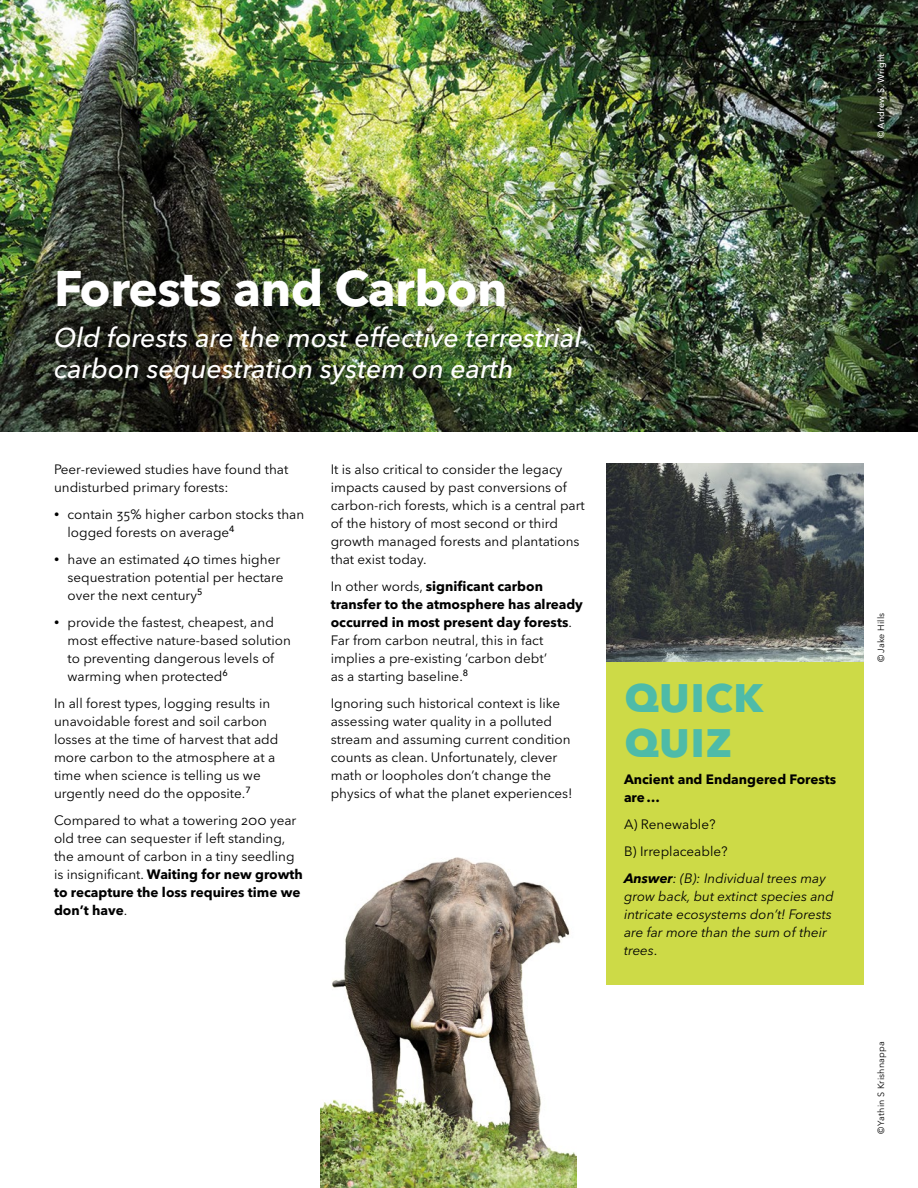
<style>
.page{position:relative;width:918px;height:1188px;background:#fff}
.page>*{position:absolute;margin:0;border:0;box-sizing:border-box;transform-origin:0 0}
.t1{font:700 49.5px "Avenir Next LT Pro";letter-spacing:-.01em;color:#fff}
.t2{font:700 49.5px/45px "Avenir Next LT Pro";letter-spacing:-.01em;color:#4ebba8}
.t3{font:italic 500 27px/31.5px "Avenir Next LT Pro";color:#fff}
.t4{font:13.5px/18px "Avenir Next LT Pro";color:#000}
.t5{font:italic 13.5px/18px "Avenir Next LT Pro";color:#000}
.t6{font:700 13.5px/18px "Avenir Next LT Pro";color:#000}
.t7{font:9px "Avenir Next LT Pro";letter-spacing:.02em;color:#000}
.t8{font:500 9px "Avenir Next LT Pro";letter-spacing:.02em;color:#fff}
.s1{font-size:10.5px}
.s2{font-weight:700}
.s3{font-weight:700;font-style:italic}
.s4{font-style:italic}
.s5{font-style:normal}
</style>
<div class="page">
<img style="left:320px;top:857px;width:256px;height:331px">
<img style="left:0;top:0;width:918px;height:432px">
<div style="left:606px;top:662px;width:258px;height:324px;background:#cdda47"></div>
<img style="left:606px;top:464px;width:258px;height:198px">
<p class="t8" style="left:876px;top:138px;width:85px;rotate:-90deg">© Andrew S. Wright</p>
<h1 class="t1" style="left:54px;top:258px;width:455px">Forests and Carbon</h1>
<h2 class="t3" style="left:54px;top:321px;width:529px">Old forests are the most effective terrestrial carbon sequestration system on earth</h2>
<p class="t4" style="left:54px;top:460px;width:236px">Peer-reviewed studies have found that undisturbed primary forests:</p>
<p class="t4" style="left:67px;top:505px;width:238px;text-indent:-13px"><span class="s1">•</span> contain 35% higher carbon stocks than logged forests on average<sup>4</sup></p>
<p class="t4" style="left:67px;top:550px;width:218px;text-indent:-13px"><span class="s1">•</span> have an estimated 40 times higher sequestration potential per hectare over the next century<sup>5</sup></p>
<p class="t4" style="left:67px;top:613px;width:225px;text-indent:-13px"><span class="s1">•</span> provide the fastest, cheapest, and most effective nature-based solution to preventing dangerous levels of warming when protected<sup>6</sup></p>
<p class="t4" style="left:54px;top:694px;width:226px">In all forest types, logging results in unavoidable forest and soil carbon losses at the time of harvest that add more carbon to the atmosphere at a time when science is telling us we urgently need do the opposite.<sup>7</sup></p>
<p class="t4" style="left:54px;top:811px;width:250px">Compared to what a towering 200 year old tree can sequester if left standing, the amount of carbon in a tiny seedling is insignificant. <span class="s2">Waiting for new growth to recapture the loss requires time we don’t have</span>.</p>
<p class="t4" style="left:331px;top:460px;width:256px">It is also critical to consider the legacy impacts caused by past conversions of carbon-rich forests, which is a central part of the history of most second or third growth managed forests and plantations that exist today.</p>
<p class="t4" style="left:331px;top:577px;width:254px">In other words, <span class="s2">significant carbon transfer to the atmosphere has already occurred in most present day forests</span>.<br>Far from carbon neutral, this in fact implies a pre-existing ‘carbon debt’<br>as a starting baseline.<sup>8</sup></p>
<p class="t4" style="left:331px;top:694px;width:243px">Ignoring such historical context is like assessing water quality in a polluted stream and assuming current condition counts as clean. Unfortunately, clever math or loopholes don’t change the physics of what the planet experiences!</p>
<h1 class="t2" style="left:624px;top:672px;width:141px">Quick quiz</h1>
<p class="t6" style="left:624px;top:771px;width:214px">Ancient and Endangered Forests are…</p>
<p class="t4" style="left:624px;top:811px;width:204px;line-height:27px">A) Renewable?<br>B) Irreplaceable?<br><span class="s3">Answer</span><span class="s4">: (B): Individual trees may</span></p>
<p class="t5" style="left:624px;top:888px;width:211px">grow back, but extinct species and intricate ecosystems don’t! Forests are far more than the sum of their trees<span class="s5">.</span></p>
<p class="t7" style="left:876px;top:662px;width:50px;rotate:-90deg">© Jake Hills</p>
<p class="t7" style="left:876px;top:1134px;width:94px;rotate:-90deg">© Yathin S Krishnappa</p>
</div>
